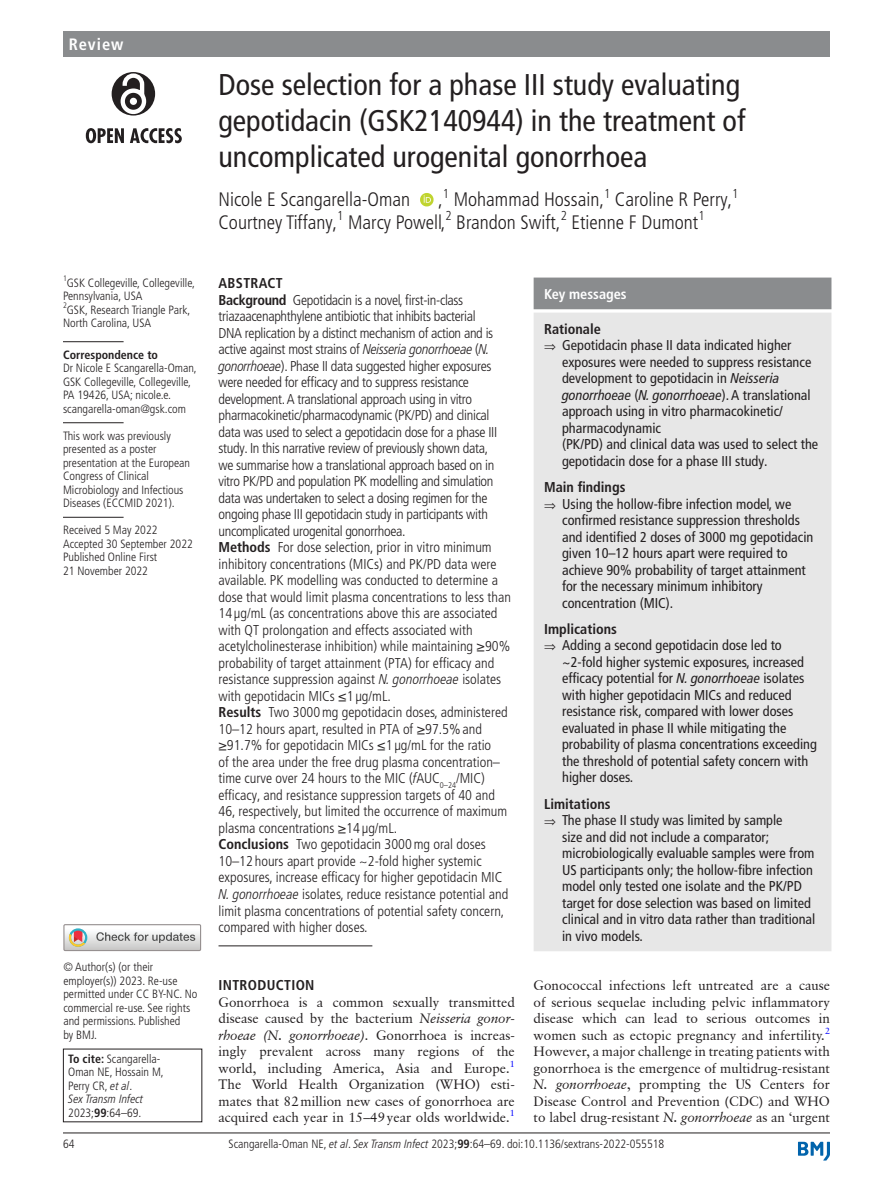
<style>
.page{position:relative;width:893px;height:1191px;background:#fff}
.page>*{position:absolute;margin:0;border:0;box-sizing:border-box;transform-origin:0 0}
.t1{font:condensed 30px/36px "Frutiger LT Pro";color:#231f20}
.t2{font:300 condensed 19.5px/22.5px "Frutiger LT Pro";color:#231f20}
.t3{font:700 condensed 16.5px "Frutiger LT Std";letter-spacing:.055em;color:#fff}
.t4{font:300 condensed 14.25px/16.5px "Frutiger LT Pro";color:#231f20}
.t5{font:condensed 14.25px "Frutiger LT Pro";color:#231f20}
.t6{font:700 condensed 14.25px "Frutiger LT Pro";color:#231f20}
.t7{font:italic condensed 14.25px "Frutiger LT Pro";color:#231f20}
.t8{font:700 condensed 14.25px "Frutiger LT Pro";letter-spacing:.025em;color:#231f20}
.t9{font:700 condensed 14.25px "Frutiger LT Pro";color:#fff}
.t10{font:13.5px/16.5px "Classical Garamond BT";color:#231f20;text-align:justify}
.t11{font:300 condensed 12px/13.5px "Frutiger LT Pro";color:#231f20}
.t12{font:700 condensed 12px "Frutiger LT Pro";color:#231f20}
.s1{font-weight:700}
.s2{font-style:italic}
.s3{font-style:normal}
</style>
<div class="page">
<hr style="left:63px;top:1132px;width:767px;height:1px;background:#231f20">
<svg style="left:798px;top:1141px;width:32px;height:19px"></svg>
<div style="left:63px;top:31px;width:767px;height:25px;background:#8a8c8e"></div>
<svg style="left:420px;top:193px;width:14px;height:13px"></svg>
<hr style="left:63px;top:341px;width:61px;height:1px;background:#231f20">
<hr style="left:63px;top:422px;width:61px;height:1px;background:#231f20">
<hr style="left:63px;top:517px;width:61px;height:1px;background:#231f20">
<div style="left:63px;top:924px;width:138px;height:27px;border:1px solid #969090"></div>
<svg style="left:64px;top:924px;width:137px;height:26px"></svg>
<hr style="left:219px;top:945px;width:153px;height:1px;background:#231f20">
<div style="left:534px;top:278px;width:297px;height:30px;background:#8a8c8e"></div>
<div style="left:534px;top:277px;width:297px;height:32px;border:2px solid #8a8c8e"></div>
<div style="left:534px;top:313px;width:297px;height:637px;background:#e7e7e7"></div>
<div style="left:112px;top:72px;width:43px;height:43px;background:#231f20;border-radius:50%"></div>
<svg style="left:86px;top:128px;width:38px;height:15px"></svg>
<svg style="left:130px;top:128px;width:52px;height:15px"></svg>
<svg style="left:118px;top:72px;width:30px;height:44px"></svg>
<div style="left:130px;top:98px;width:7px;height:7px;background:#fff;border-radius:50%"></div>
<p class="t3" style="left:69px;top:34px;width:56px">Review</p>
<p class="t11" style="left:63px;top:276px;width:133px"><sup>1</sup>GSK Collegeville, Collegeville,<br>Pennsylvania, USA<br><sup>2</sup>GSK, Research Triangle Park,<br>North Carolina, USA</p>
<p class="t12" style="left:63px;top:347px;width:97px">Correspondence to</p>
<p class="t11" style="left:63px;top:361px;width:135px">Dr Nicole E Scangarella-Oman,<br>GSK Collegeville, Collegeville,<br>PA 19426, USA; nicole.e. scangarella-oman@gsk.com</p>
<p class="t11" style="left:63px;top:429px;width:129px">This work was previously presented as a poster presentation at the European<br>Congress of Clinical<br>Microbiology and Infectious<br>Diseases (ECCMID 2021).</p>
<p class="t11" style="left:63px;top:523px;width:131px">Received 5 May 2022<br>Accepted 30 September 2022<br>Published Online First<br>21 November 2022</p>
<p class="t11" style="left:63px;top:960px;width:136px">© Author(s) (or their employer(s)) 2023. Re-use permitted under CC BY-NC. No commercial re-use. See rights and permissions. Published<br>by BMJ.</p>
<p class="t11" style="left:68px;top:1052px;width:97px"><span class="s1">To cite:</span> Scangarella-<br>Oman NE, Hossain M,<br>Perry CR, <span class="s2">et al</span>.<br><span class="s2">Sex Transm Infect<br></span>2023;<span class="s1">99</span>:64–69.</p>
<h1 class="t1" style="left:219px;top:66px;width:528px">Dose selection for a phase III study evaluating gepotidacin (GSK2140944) in the treatment of uncomplicated urogenital gonorrhoea</h1>
<h2 class="t2" style="left:219px;top:189px;width:193px">Nicole E Scangarella-Oman</h2>
<h2 class="t2" style="left:219px;top:189px;width:521px;text-indent:220px">,<sup>1</sup> Mohammad Hossain,<sup>1</sup> Caroline R Perry,<sup>1<br></sup>Courtney Tiffany,<sup>1</sup> Marcy Powell,<sup>2</sup> Brandon Swift,<sup>2</sup> Etienne F Dumont<sup>1</sup></h2>
<p class="t4" style="left:218px;top:275px;width:294px"><span class="s1">ABSTRACT<br>Background</span> Gepotidacin is a novel, first-in-class triazaacenaphthylene antibiotic that inhibits bacterial<br>DNA replication by a distinct mechanism of action and is active against most strains of <span class="s2">Neisseria gonorrhoeae</span> (<span class="s2">N. gonorrhoeae</span>). Phase II data suggested higher exposures were needed for efficacy and to suppress resistance development. A translational approach using in vitro pharmacokinetic/pharmacodynamic (PK/PD) and clinical data was used to select a gepotidacin dose for a phase III study. In this narrative review of previously shown data,<br>we summarise how a translational approach based on in vitro PK/PD and population PK modelling and simulation data was undertaken to select a dosing regimen for the ongoing phase III gepotidacin study in participants with uncomplicated urogenital gonorrhoea.<br><span class="s1">Methods</span> For dose selection, prior in vitro minimum inhibitory concentrations (MICs) and PK/PD data were available. PK modelling was conducted to determine a dose that would limit plasma concentrations to less than 14 µg/mL (as concentrations above this are associated with QT prolongation and effects associated with acetylcholinesterase inhibition) while maintaining ≥90% probability of target attainment (PTA) for efficacy and resistance suppression against <span class="s2">N. gonorrhoeae</span> isolates with gepotidacin MICs ≤1 µg/mL.<br><span class="s1">Results</span> Two 3000mg gepotidacin doses, administered 10–12 hours apart, resulted in PTA of ≥97.5%and ≥91.7% for gepotidacin MICs ≤1 µg/mL for the ratio<br>of the area under the free drug plasma concentration– time curve over 24 hours to the MIC (<span class="s2">f</span>AUC<sub>0–24</sub>/MIC) efficacy, and resistance suppression targets of 40 and 46, respectively, but limited the occurrence of maximum plasma concentrations ≥14 µg/mL.<br><span class="s1">Conclusions</span> Two gepotidacin 3000mg oral doses 10–12 hours apart provide ~2-fold higher systemic exposures, increase efficacy for higher gepotidacin MIC <span class="s2">N. gonorrhoeae</span> isolates, reduce resistance potential and limit plasma concentrations of potential safety concern, compared with higher doses.</p>
<p class="t8" style="left:219px;top:976px;width:98px">INTRODUCTION</p>
<p class="t10" style="left:219px;top:993px;width:298px">Gonorrhoea is a common sexually transmitted disease caused by the bacterium <span class="s2">Neisseria gonor&shy;rhoeae (N. gonorrhoeae)</span>. Gonorrhoea is increas&shy;ingly prevalent across many regions of the world, including America, Asia and Europe.<sup>1<br></sup>The World Health Organization (WHO) esti&shy;mates that 82million new cases of gonorrhoea are acquired each year in 15–49year olds worldwide.<sup>1</sup></p>
<p class="t9" style="left:544px;top:285px;width:84px">Key messages</p>
<p class="t6" style="left:544px;top:320px;width:58px">Rationale</p>
<p class="t5" style="left:544px;top:337px;width:249px">⇒ Gepotidacin phase II data indicated higher</p>
<p class="t5" style="left:562px;top:353px;width:251px">exposures were needed to suppress resistance</p>
<p class="t5" style="left:562px;top:370px;width:219px">development to gepotidacin in <span class="s2">Neisseria</span></p>
<p class="t7" style="left:562px;top:386px;width:250px">gonorrhoeae <span class="s3">(</span>N. gonorrhoeae<span class="s3">). A translational</span></p>
<p class="t5" style="left:562px;top:403px;width:222px">approach using in vitro pharmacokinetic/</p>
<p class="t5" style="left:562px;top:419px;width:100px">pharmacodynamic</p>
<p class="t5" style="left:562px;top:436px;width:258px">(PK/PD) and clinical data was used to select the</p>
<p class="t5" style="left:562px;top:452px;width:207px">gepotidacin dose for a phase III study.</p>
<p class="t6" style="left:544px;top:479px;width:83px">Main findings</p>
<p class="t5" style="left:544px;top:495px;width:249px">⇒ Using the hollow-fibre infection model, we</p>
<p class="t5" style="left:562px;top:512px;width:239px">confirmed resistance suppression thresholds</p>
<p class="t5" style="left:562px;top:528px;width:253px">and identified 2 doses of 3000 mg gepotidacin</p>
<p class="t5" style="left:562px;top:545px;width:227px">given 10–12 hours apart were required to</p>
<p class="t5" style="left:562px;top:561px;width:245px">achieve 90% probability of target attainment</p>
<p class="t5" style="left:562px;top:578px;width:202px">for the necessary minimum inhibitory</p>
<p class="t5" style="left:562px;top:594px;width:113px">concentration (MIC).</p>
<p class="t6" style="left:544px;top:620px;width:74px">Implications</p>
<p class="t5" style="left:544px;top:637px;width:239px">⇒ Adding a second gepotidacin dose led to</p>
<p class="t5" style="left:562px;top:653px;width:243px">~2-fold higher systemic exposures, increased</p>
<p class="t5" style="left:562px;top:670px;width:244px">efficacy potential for <span class="s2">N. gonorrhoeae</span> isolates</p>
<p class="t5" style="left:562px;top:686px;width:231px">with higher gepotidacin MICs and reduced</p>
<p class="t5" style="left:562px;top:703px;width:233px">resistance risk, compared with lower doses</p>
<p class="t5" style="left:562px;top:719px;width:226px">evaluated in phase II while mitigating the</p>
<p class="t5" style="left:562px;top:736px;width:256px">probability of plasma concentrations exceeding</p>
<p class="t5" style="left:562px;top:752px;width:248px">the threshold of potential safety concern with</p>
<p class="t5" style="left:562px;top:769px;width:73px">higher doses.</p>
<p class="t6" style="left:544px;top:795px;width:68px">Limitations</p>
<p class="t5" style="left:544px;top:812px;width:240px">⇒ The phase II study was limited by sample</p>
<p class="t5" style="left:562px;top:828px;width:209px">size and did not include a comparator;</p>
<p class="t5" style="left:562px;top:845px;width:254px">microbiologically evaluable samples were from</p>
<p class="t5" style="left:562px;top:861px;width:252px">US participants only; the hollow-fibre infection</p>
<p class="t5" style="left:562px;top:878px;width:241px">model only tested one isolate and the PK/PD</p>
<p class="t5" style="left:562px;top:894px;width:250px">target for dose selection was based on limited</p>
<p class="t5" style="left:562px;top:911px;width:255px">clinical and in vitro data rather than traditional</p>
<p class="t5" style="left:562px;top:927px;width:82px">in vivo models.</p>
<p class="t10" style="left:534px;top:977px;width:298px">Gonococcal infections left untreated are a cause of serious sequelae including pelvic inflammatory disease which can lead to serious outcomes in women such as ectopic pregnancy and infertility.<sup>2<br></sup>However, a major challenge in treating patients with gonorrhoea is the emergence of multidrug-resistant <span class="s2">N. gonorrhoeae</span>, prompting the US Centers for Disease Control and Prevention (CDC) and WHO to label drug-resistant <span class="s2">N. gonorrhoeae</span> as an ‘urgent</p>
<p class="t11" style="left:63px;top:1136px;width:13px">64</p>
<p class="t11" style="left:229px;top:1136px;width:437px">Scangarella-Oman NE, <span class="s2">et al</span>. <span class="s2">Sex Transm Infect</span> 2023;<span class="s1">99</span>:64–69. doi:10.1136/sextrans-2022-055518</p>
</div>
